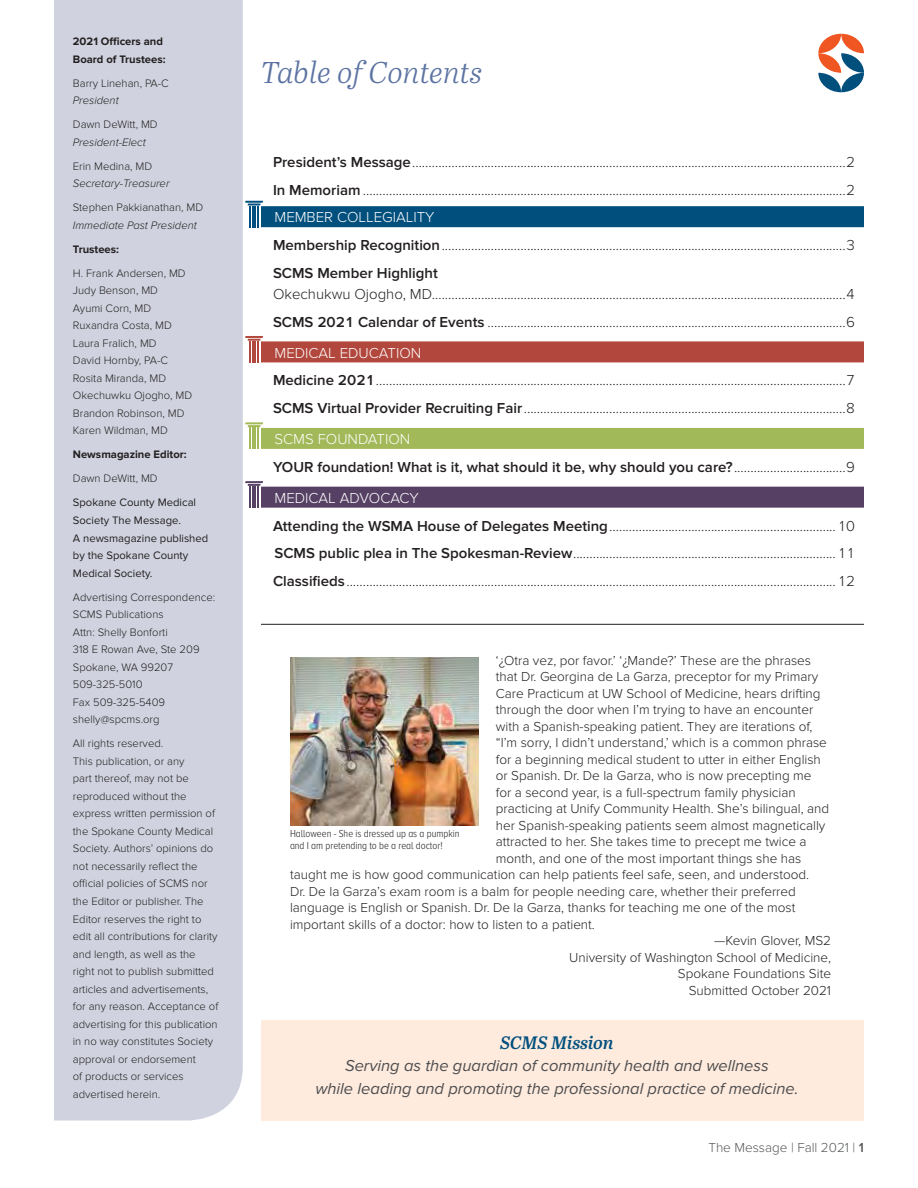
<style>
.page{position:relative;width:918px;height:1188px;background:#fff}
.page>*{position:absolute;margin:0;border:0;box-sizing:border-box;transform-origin:0 0}
.t1{font:italic 30px "Abril Text Lt";color:#5c73a2}
.t2{font:italic 600 18px "Abril Text";color:#004f7e}
.t3{font:italic 16.5px/22.5px "Proxima Nova";color:#4d4d4f;text-align:center}
.t4{font:300 15px/27.8px "Proxima Nova";color:#231f20}
.t5{font:600 15px/27.8px "Proxima Nova";color:#231f20}
.t6{font:300 13.5px "Proxima Nova";color:#231f20}
.t7{font:300 13.5px "Proxima Nova";color:#58595b}
.t8{font:300 11.25px/17.5px "Proxima Nova";color:#231f20}
.t9{font:11.25px/17.5px "Proxima Nova";color:#231f20}
.t10{font:italic 300 11.25px "Proxima Nova";color:#231f20}
.t11{font:700 11.25px/17.5px "Proxima Nova";color:#231f20}
.t12{font:300 10.5px/12px "Proxima Nova A Cond";color:#231f20}
.s1{font-weight:600}
.s2{color:#fff}
.s3{font-weight:300;color:#fff}
.s4{font-weight:300}
</style>
<div class="page">
<div style="left:261px;top:1020px;width:603px;height:100px;background:#feebde"></div>
<div style="left:261px;top:206px;width:603px;height:21px;background:#004f7d"></div>
<div style="left:261px;top:341px;width:603px;height:21px;background:#b2483d"></div>
<div style="left:261px;top:428px;width:603px;height:21px;background:#a2b959"></div>
<div style="left:261px;top:487px;width:603px;height:21px;background:#564064"></div>
<div style="left:54px;top:0;width:189px;height:1120px;background:#d0d3df"></div>
<svg style="left:245px;top:201px;width:18px;height:26px"></svg>
<svg style="left:245px;top:336px;width:18px;height:27px"></svg>
<svg style="left:245px;top:481px;width:18px;height:27px"></svg>
<svg style="left:818px;top:34px;width:46px;height:58px"></svg>
<img style="left:290px;top:658px;width:189px;height:167px">
<hr style="left:261px;top:624px;width:603px;height:1px;background:#231f20">
<svg style="left:245px;top:422px;width:18px;height:27px"></svg>
<p class="t11" style="left:73px;top:33px;width:94px">2021 Officers and<br>Board of Trustees:</p>
<p class="t8" style="left:73px;top:74px;width:97px">Barry Linehan, PA-C</p>
<p class="t10" style="left:73px;top:94px;width:47px">President</p>
<p class="t8" style="left:73px;top:116px;width:86px">Dawn DeWitt, MD</p>
<p class="t10" style="left:73px;top:136px;width:75px">President-Elect</p>
<p class="t8" style="left:73px;top:157px;width:81px">Erin Medina, MD</p>
<p class="t10" style="left:73px;top:177px;width:98px">Secretary-Treasurer</p>
<p class="t8" style="left:73px;top:199px;width:132px">Stephen Pakkianathan, MD</p>
<p class="t10" style="left:73px;top:219px;width:125px">Immediate Past President</p>
<p class="t11" style="left:73px;top:240px;width:48px">Trustees:</p>
<p class="t8" style="left:73px;top:264px;width:121px">H. Frank Andersen, MD<br>Judy Benson, MD<br>Ayumi Corn, MD<br>Ruxandra Costa, MD<br>Laura Fralich, MD<br>David Hornby, PA-C<br>Rosita Miranda, MD<br>Okechuwku Ojogho, MD<br>Brandon Robinson, MD<br>Karen Wildman, MD</p>
<p class="t11" style="left:73px;top:446px;width:115px">Newsmagazine Editor:</p>
<p class="t8" style="left:73px;top:470px;width:86px">Dawn DeWitt, MD</p>
<p class="t9" style="left:73px;top:494px;width:137px">Spokane County Medical<br>Society The Message.<br>A newsmagazine published by the Spokane County<br>Medical Society.</p>
<p class="t8" style="left:73px;top:588px;width:144px">Advertising Correspondence:<br>SCMS Publications<br>Attn: Shelly Bonforti<br>318 E Rowan Ave, Ste 209<br>Spokane, WA 99207<br>509-325-5010<br>Fax 509-325-5409 shelly@spcms.org</p>
<p class="t8" style="left:73px;top:735px;width:147px">All rights reserved.<br>This publication, or any<br>part thereof, may not be reproduced without the express written permission of the Spokane County Medical<br>Society. Authors’ opinions do not necessarily reflect the official policies of SCMS nor the Editor or publisher. The<br>Editor reserves the right to edit all contributions for clarity and length, as well as the right not to publish submitted articles and advertisements, for any reason. Acceptance of advertising for this publication in no way constitutes Society approval or endorsement<br>of products or services advertised herein.</p>
<h1 class="t1" style="left:261px;top:51px;width:223px">Table of Contents</h1>
<p class="t4" style="left:273px;top:148px;width:583px"><span class="s1">President’s Message</span>....................................................................................................................................2<br><span class="s1">In Memoriam</span> ...................................................................................................................................................2<br><span class="s2">MEMBER COLLEGIALITY<br></span><span class="s1">Membership Recognition</span>...........................................................................................................................3<br><span class="s1">SCMS Member Highlight</span></p>
<p class="t4" style="left:273px;top:280px;width:583px">Okechukwu Ojogho, MD…...........................................................................................................................4<br><span class="s1">SCMS 2021 Calendar of Events</span> .............................................................................................................6</p>
<p class="t4" style="left:273px;top:339px;width:583px"><span class="s2">MEDICAL EDUCATION<br></span><span class="s1">Medicine 2021</span>...............................................................................................................................................7<br><span class="s1">SCMS Virtual Provider Recruiting Fair</span>..................................................................................................8</p>
<p class="t5" style="left:273px;top:426px;width:583px"><span class="s3">SCMS FOUNDATION<br></span>YOUR foundation! What is it, what should it be, why should you care?<span class="s4">..................................9</span></p>
<p class="t4" style="left:273px;top:484px;width:583px"><span class="s2">MEDICAL ADVOCACY<br></span><span class="s1">Attending the WSMA House of Delegates Meeting</span>.....................................................................10<br><span class="s1">SCMS public plea in The Spokesman-Review</span>................................................................................11<br><span class="s1">Classifieds</span>.....................................................................................................................................................12</p>
<p class="t6" style="left:496px;top:653px;width:317px">‘¿Otra vez, por favor.’ ‘¿Mande?’ These are the phrases</p>
<p class="t6" style="left:496px;top:669px;width:324px">that Dr. Georgina de La Garza, preceptor for my Primary</p>
<p class="t6" style="left:496px;top:686px;width:326px">Care Practicum at UW School of Medicine, hears drifting</p>
<p class="t6" style="left:496px;top:702px;width:319px">through the door when I’m trying to have an encounter</p>
<p class="t6" style="left:496px;top:719px;width:318px">with a Spanish-speaking patient. They are iterations of,</p>
<p class="t6" style="left:496px;top:735px;width:333px">“I’m sorry, I didn’t understand,’ which is a common phrase</p>
<p class="t6" style="left:496px;top:752px;width:327px">for a beginning medical student to utter in either English</p>
<p class="t6" style="left:496px;top:768px;width:317px">or Spanish. Dr. De la Garza, who is now precepting me</p>
<p class="t6" style="left:496px;top:785px;width:301px">for a second year, is a full-spectrum family physician</p>
<p class="t6" style="left:496px;top:801px;width:335px">practicing at Unify Community Health. She’s bilingual, and</p>
<p class="t6" style="left:496px;top:818px;width:331px">her Spanish-speaking patients seem almost magnetically</p>
<p class="t6" style="left:496px;top:834px;width:312px">attracted to her. She takes time to precept me twice a</p>
<p class="t6" style="left:496px;top:851px;width:307px">month, and one of the most important things she has</p>
<p class="t6" style="left:290px;top:867px;width:521px">taught me is how good communication can help patients feel safe, seen, and understood.</p>
<p class="t6" style="left:290px;top:884px;width:507px">Dr. De la Garza’s exam room is a balm for people needing care, whether their preferred</p>
<p class="t6" style="left:290px;top:900px;width:507px">language is English or Spanish. Dr. De la Garza, thanks for teaching me one of the most</p>
<p class="t6" style="left:290px;top:917px;width:306px">important skills of a doctor: how to listen to a patient.</p>
<p class="t6" style="left:714px;top:933px;width:118px">—Kevin Glover, MS2</p>
<p class="t6" style="left:569px;top:950px;width:263px">University of Washington School of Medicine,</p>
<p class="t6" style="left:678px;top:966px;width:155px">Spokane Foundations Site</p>
<p class="t6" style="left:689px;top:983px;width:144px">Submitted October 2021</p>
<p class="t12" style="left:290px;top:828px;width:171px">Halloween - She is dressed up as a pumpkin and I am pretending to be a real doctor!</p>
<p class="t2" style="left:500px;top:1029px;width:115px">SCMS Mission</p>
<p class="t3" style="left:315px;top:1055px;width:485px">Serving as the guardian of community health and wellness<br>while leading and promoting the professional practice of medicine.</p>
<p class="t7" style="left:708px;top:1140px;width:157px">The Message | Fall 2021 | <span class="s1">1</span></p>
</div>
